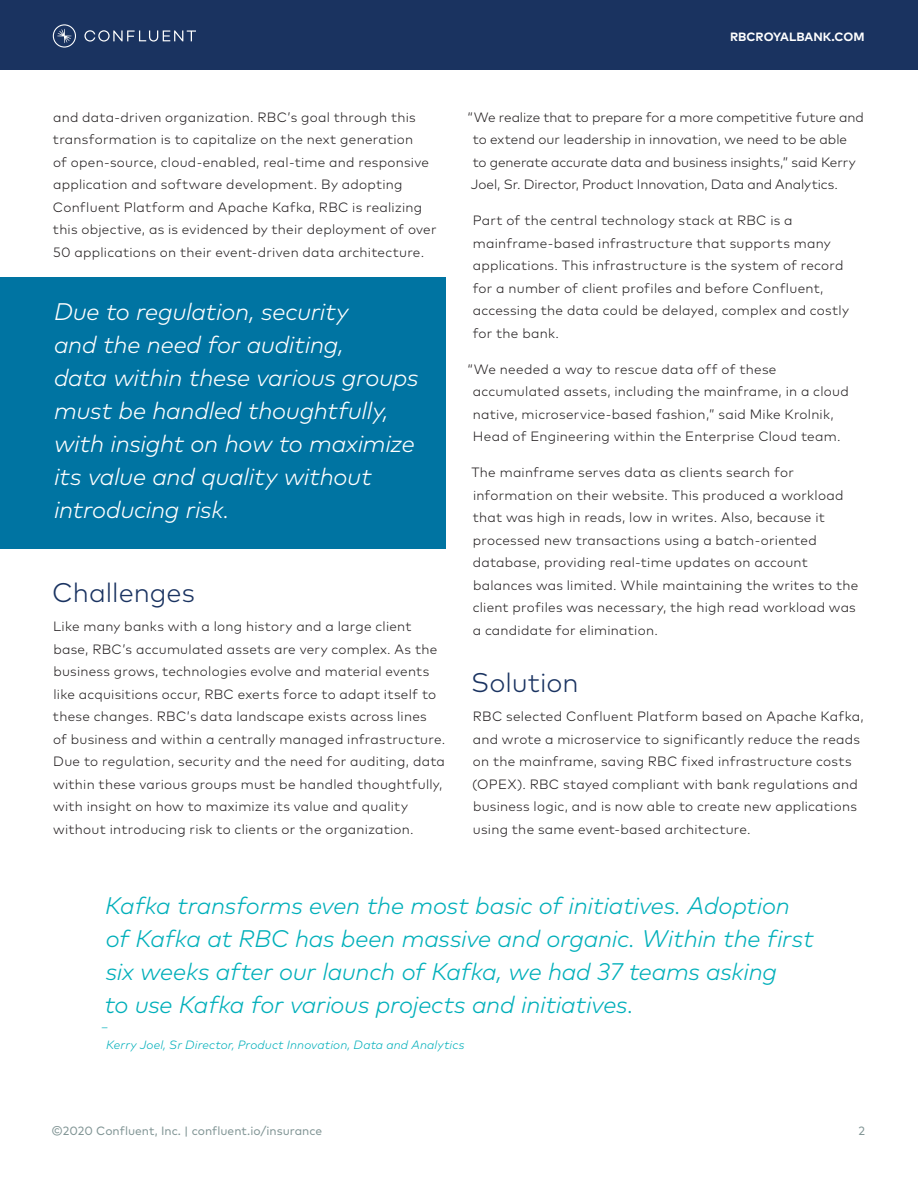
<style>
.page{position:relative;width:918px;height:1188px;background:#fff}
.page>*{position:absolute;margin:0;border:0;box-sizing:border-box;transform-origin:0 0}
.t1{font:300 27px "Mark Pro";color:#1a3361}
.Pull_Quote{font:italic 300 24px/33px "Mark Pro";letter-spacing:-.01em;color:#00afba}
.Pull_Quote-2{font:italic 300 24px/33px "Mark Pro";letter-spacing:-.01em;color:#fff}
.t2{font:300 13.5px/22.5px "Mark Pro";letter-spacing:.02em;color:#231f20}
.t3{font:300 13.5px/22.5px "Mark Pro";letter-spacing:-.005em;color:#231f20}
.Pull_Quote-3{font:italic 300 12px/18px "Mark Pro";letter-spacing:.01em;color:#00afba}
.t4{font:12px "Mark Pro";color:#819595}
.t5{font:700 12px "Mark Pro";color:#fff}
</style>
<div class="page">
<div style="left:0;top:0;width:918px;height:69px;background:#1a3360"></div>
<svg style="left:84px;top:30px;width:112px;height:12px"></svg>
<svg style="left:53px;top:24px;width:23px;height:24px"></svg>
<div style="left:0;top:278px;width:446px;height:271px;background:#0074a2"></div>
<p class="t5" style="left:730px;top:28px;width:136px">RBCROYALBANK.COM</p>
<p class="t2" style="left:53px;top:105px;width:385px">and data-driven organization. RBC’s goal through this transformation is to capitalize on the next generation<br>of open-source, cloud-enabled, real-time and responsive application and software development. By adopting Confluent Platform and Apache Kafka, RBC is realizing this objective, as is evidenced by their deployment of over 50 applications on their event-driven data architecture.</p>
<p class="t3" style="left:468px;top:105px;width:398px">“We realize that to prepare for a more competitive future and to extend our leadership in innovation, we need to be able<br>to generate accurate data and business insights,” said Kerry Joel, Sr. Director, Product Innovation, Data and Analytics.</p>
<p class="t2" style="left:473px;top:208px;width:378px">Part of the central technology stack at RBC is a mainframe-based infrastructure that supports many applications. This infrastructure is the system of record for a number of client profiles and before Confluent, accessing the data could be delayed, complex and costly for the bank.</p>
<p class="t2" style="left:473px;top:357px;width:378px;text-indent:-5px">“We needed a way to rescue data off of these accumulated assets, including the mainframe, in a cloud native, microservice-based fashion,” said Mike Krolnik, Head of Engineering within the Enterprise Cloud team.</p>
<p class="t2" style="left:471px;top:460px;width:389px">The mainframe serves data as clients search for information on their website. This produced a workload that was high in reads, low in writes. Also, because it processed new transactions using a batch-oriented database, providing real-time updates on account balances was limited. While maintaining the writes to the client profiles was necessary, the high read workload was a candidate for elimination.</p>
<p class="t1" style="left:471px;top:662px;width:109px">Solution</p>
<p class="t2" style="left:472px;top:704px;width:393px">RBC selected Confluent Platform based on Apache Kafka, and wrote a microservice to significantly reduce the reads on the mainframe, saving RBC fixed infrastructure costs (OPEX). RBC stayed compliant with bank regulations and business logic, and is now able to create new applications using the same event-based architecture.</p>
<p class="Pull_Quote-2" style="left:54px;top:293px;width:366px">Due to regulation, security<br>and the need for auditing,<br>data within these various groups must be handled thoughtfully, with insight on how to maximize its value and quality without introducing risk.</p>
<p class="t1" style="left:52px;top:572px;width:144px">Challenges</p>
<p class="t2" style="left:53px;top:614px;width:394px">Like many banks with a long history and a large client base, RBC’s accumulated assets are very complex. As the business grows, technologies evolve and material events like acquisitions occur, RBC exerts force to adapt itself to these changes. RBC’s data landscape exists across lines<br>of business and within a centrally managed infrastructure.<br>Due to regulation, security and the need for auditing, data within these various groups must be handled thoughtfully, with insight on how to maximize its value and quality without introducing risk to clients or the organization.</p>
<p class="Pull_Quote" style="left:104px;top:888px;width:711px">Kafka transforms even the most basic of initiatives. Adoption of Kafka at RBC has been massive and organic. Within the first six weeks after our launch of Kafka, we had 37 teams asking<br>to use Kafka for various projects and initiatives.</p>
<p class="Pull_Quote-3" style="left:106px;top:1017px;width:360px;text-indent:-5px">–<br>Kerry Joel, Sr Director, Product Innovation, Data and Analytics</p>
<p class="t4" style="left:51px;top:1122px;width:272px">©2020 Confluent, Inc. | confluent.io/insurance</p>
<p class="t4" style="left:859px;top:1122px;width:8px">2</p>
</div>
